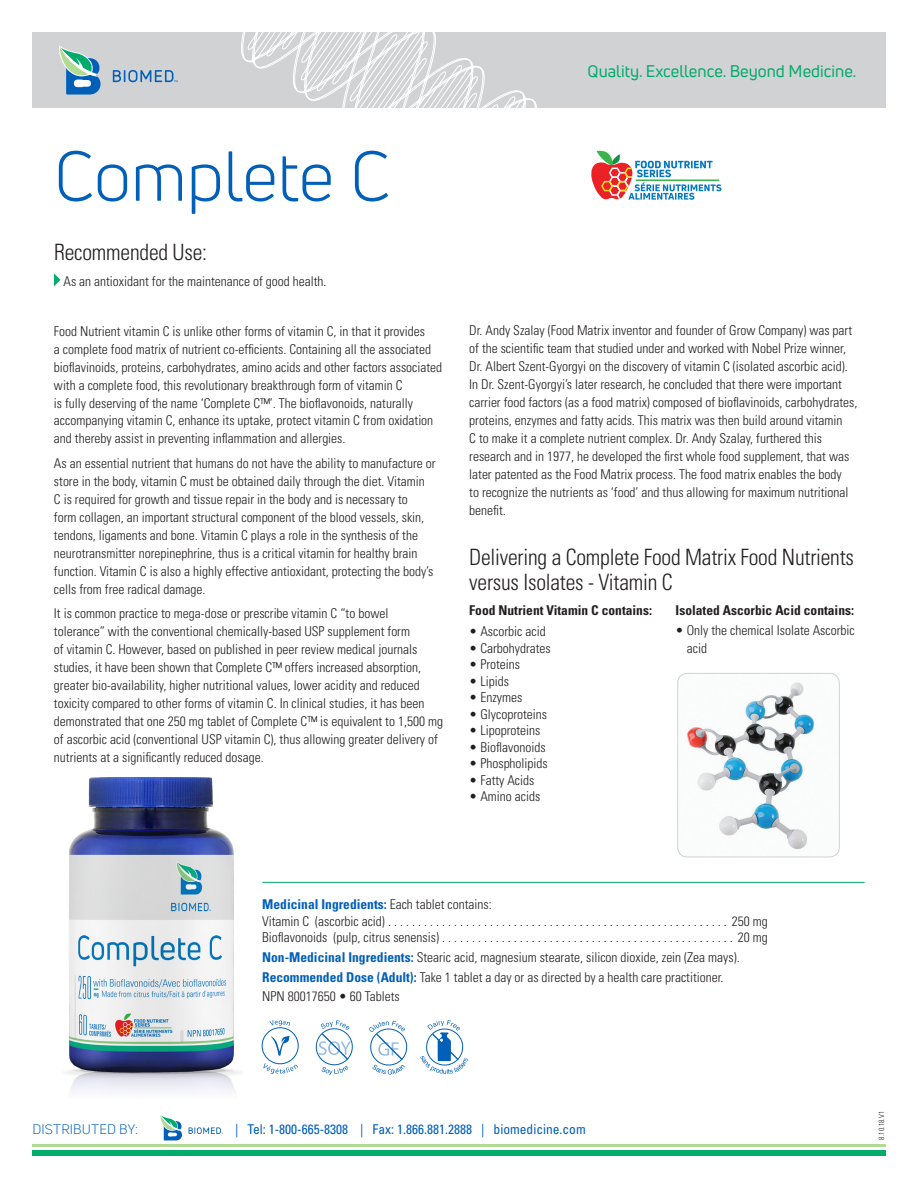
<style>
.page{position:relative;width:918px;height:1188px;background:#fff}
.page>*{position:absolute;margin:0;border:0;box-sizing:border-box;transform-origin:0 0}
.t1{font:69px "Uni Neue";color:#005fb9}
.t2{font:300 condensed 22.5px/25.5px "Univers";letter-spacing:-.01em;color:#231f20}
.t3{font:16.5px "Uni Neue";color:#00ab6b}
.t4{font:300 condensed 13.5px/18px "Univers";color:#231f20}
.t5{font:700 condensed 13.5px "Univers";color:#231f20}
.t6{font:condensed 13.5px "Univers";color:#005fb9}
.t7{font:13.5px "Uni Neue";letter-spacing:.015em;color:#005fb9}
.t8{font:300 condensed 7.5px "Univers";color:#231f20}
.s1{font-weight:700;color:#005fb9}
</style>
<div class="page">
<div style="left:32px;top:32px;width:854px;height:76px;background:#d1d2d4"></div>
<svg style="left:241px;top:32px;width:296px;height:76px"></svg>
<svg style="left:59px;top:46px;width:42px;height:49px"></svg>
<svg style="left:113px;top:70px;width:65px;height:12px"></svg>
<svg style="left:160px;top:1115px;width:22px;height:25px"></svg>
<svg style="left:189px;top:1127px;width:34px;height:7px"></svg>
<div style="left:32px;top:1150px;width:854px;height:6px;background:#00ab6b"></div>
<hr style="left:32px;top:1144px;width:854px;height:3px;background:#b3da93">
<img style="left:68px;top:777px;width:166px;height:285px">
<svg style="left:54px;top:273px;width:7px;height:13px"></svg>
<img style="left:678px;top:673px;width:161px;height:184px">
<div style="left:677px;top:673px;width:163px;height:184px;border:1px solid #d1d2d4;border-radius:10px"></div>
<svg style="left:591px;top:150px;width:130px;height:50px"></svg>
<hr style="left:636px;top:179px;width:83px;height:2px;background:#3ab54a">
<hr style="left:262px;top:882px;width:603px;height:1px;background:#00ab6b">
<div style="left:262px;top:1027px;width:37px;height:37px;border:1px solid #005fb9;border-radius:50%"></div>
<svg style="left:269px;top:1020px;width:21px;height:6px"></svg>
<svg style="left:271px;top:1036px;width:19px;height:20px"></svg>
<svg style="left:263px;top:1063px;width:35px;height:11px"></svg>
<svg style="left:315px;top:1020px;width:38px;height:55px"></svg>
<svg style="left:421px;top:1020px;width:47px;height:54px"></svg>
<svg style="left:369px;top:1021px;width:39px;height:54px"></svg>
<img style="left:65px;top:1062px;width:175px;height:30px">
<p class="t3" style="left:588px;top:61px;width:270px">Quality. Excellence. Beyond Medicine.</p>
<h1 class="t1" style="left:54px;top:135px;width:338px">Complete C</h1>
<h2 class="t2" style="left:54px;top:239px;width:155px">Recommended Use:</h2>
<p class="t4" style="left:64px;top:272px;width:265px">As an antioxidant for the maintenance of good health.</p>
<p class="t4" style="left:54px;top:322px;width:390px">Food Nutrient vitamin C is unlike other forms of vitamin C, in that it provides<br>a complete food matrix of nutrient co-efficients. Containing all the associated bioflavinoids, proteins, carbohydrates, amino acids and other factors associated with a complete food, this revolutionary breakthrough form of vitamin C<br>is fully deserving of the name ‘Complete C™’. The bioflavonoids, naturally accompanying vitamin C, enhance its uptake, protect vitamin C from oxidation and thereby assist in preventing inflammation and allergies.</p>
<p class="t4" style="left:54px;top:454px;width:383px">As an essential nutrient that humans do not have the ability to manufacture or store in the body, vitamin C must be obtained daily through the diet. Vitamin<br>C is required for growth and tissue repair in the body and is necessary to<br>form collagen, an important structural component of the blood vessels, skin, tendons, ligaments and bone. Vitamin C plays a role in the synthesis of the neurotransmitter norepinephrine, thus is a critical vitamin for healthy brain function. Vitamin C is also a highly effective antioxidant, protecting the body’s cells from free radical damage.</p>
<p class="t4" style="left:54px;top:604px;width:391px">It is common practice to mega-dose or prescribe vitamin C “to bowel<br>tolerance” with the conventional chemically-based USP supplement form<br>of vitamin C. However, based on published in peer review medical journals studies, it have been shown that Complete C™ offers increased absorption, greater bio-availability, higher nutritional values, lower acidity and reduced toxicity compared to other forms of vitamin C. In clinical studies, it has been demonstrated that one 250 mg tablet of Complete C™ is equivalent to 1,500 mg of ascorbic acid (conventional USP vitamin C), thus allowing greater delivery of nutrients at a significantly reduced dosage.</p>
<p class="t4" style="left:469px;top:321px;width:390px">Dr. Andy Szalay (Food Matrix inventor and founder of Grow Company) was part of the scientific team that studied under and worked with Nobel Prize winner, Dr. Albert Szent-Gyorgyi on the discovery of vitamin C (isolated ascorbic acid).<br>In Dr. Szent-Gyorgyi’s later research, he concluded that there were important carrier food factors (as a food matrix) composed of bioflavinoids, carbohydrates, proteins, enzymes and fatty acids. This matrix was then build around vitamin<br>C to make it a complete nutrient complex. Dr. Andy Szalay, furthered this research and in 1977, he developed the first whole food supplement, that was later patented as the Food Matrix process. The food matrix enables the body<br>to recognize the nutrients as ‘food’ and thus allowing for maximum nutritional benefit.</p>
<h2 class="t2" style="left:469px;top:544px;width:386px">Delivering a Complete Food Matrix Food Nutrients versus Isolates - Vitamin C</h2>
<p class="t5" style="left:469px;top:602px;width:184px">Food Nutrient Vitamin C contains:</p>
<p class="t4" style="left:469px;top:622px;width:78px">• Ascorbic acid</p>
<p class="t4" style="left:469px;top:639px;width:83px">• Carbohydrates</p>
<p class="t4" style="left:469px;top:655px;width:52px">• Proteins</p>
<p class="t4" style="left:469px;top:672px;width:41px">• Lipids</p>
<p class="t4" style="left:469px;top:688px;width:55px">• Enzymes</p>
<p class="t4" style="left:469px;top:705px;width:79px">• Glycoproteins</p>
<p class="t4" style="left:469px;top:721px;width:73px">• Lipoproteins</p>
<p class="t4" style="left:469px;top:738px;width:78px">• Bioflavonoids</p>
<p class="t4" style="left:469px;top:754px;width:80px">• Phospholipids</p>
<p class="t4" style="left:469px;top:771px;width:67px">• Fatty Acids</p>
<p class="t4" style="left:469px;top:787px;width:73px">• Amino acids</p>
<p class="t5" style="left:676px;top:602px;width:180px">Isolated Ascorbic Acid contains:</p>
<p class="t4" style="left:687px;top:621px;width:169px;text-indent:-11px">• Only the chemical Isolate Ascorbic acid</p>
<p class="t4" style="left:262px;top:896px;width:231px;line-height:16.5px"><span class="s1">Medicinal Ingredients:</span> Each tablet contains:<br>Vitamin C (ascorbic acid)..........................................................</p>
<p class="t4" style="left:732px;top:912px;width:37px">250 mg</p>
<p class="t4" style="left:262px;top:928px;width:181px">Bioflavonoids (pulp, citrus senensis)..................................................</p>
<p class="t4" style="left:262px;top:927px;width:507px;line-height:19.8px;text-indent:476px">20 mg <span class="s1">Non-Medicinal Ingredients:</span> Stearic acid, magnesium stearate, silicon dioxide, zein (Zea mays).<br><span class="s1">Recommended Dose (Adult):</span> Take 1 tablet a day or as directed by a health care practitioner.<br>NPN 80017650 • 60 Tablets</p>
<p class="t7" style="left:32px;top:1121px;width:107px">DISTRIBUTED BY:</p>
<p class="t6" style="left:235px;top:1121px;width:352px">| Tel: 1-800-665-8308 | Fax: 1.866.881.2888 | biomedicine.com</p>
<p class="t8" style="left:877px;top:1140px;width:30px;rotate:-90deg">8.10.18.V1</p>
</div>
